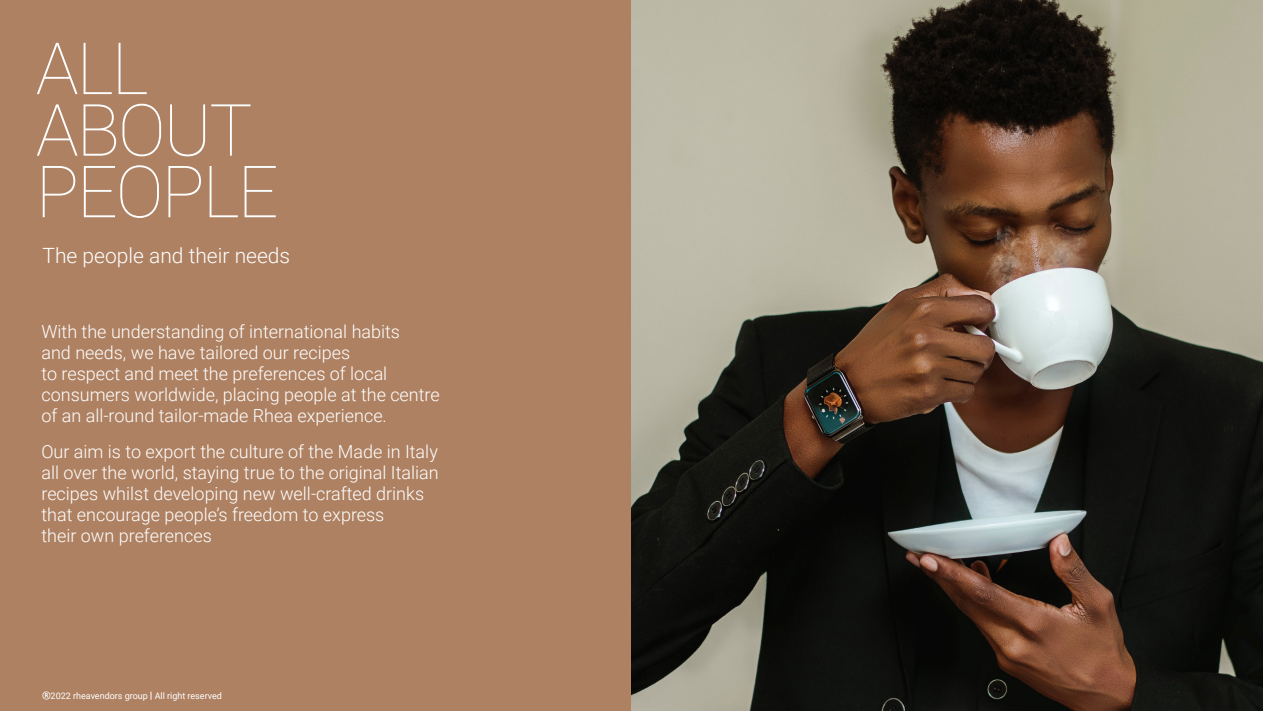
<style>
.page{position:relative;width:1263px;height:711px;background:#fff}
.page>*{position:absolute;margin:0;border:0;box-sizing:border-box;transform-origin:0 0}
.t1{font:100 72px/61.5px "Roboto";letter-spacing:-.03em;color:#fff}
.t2{font:300 21px "Roboto";color:#fff}
.t3{font:300 18px/21px "Roboto";color:#fff}
.t4{font:9px "Roboto";color:#fff}
.s1{font-family:"Andale Mono";font-size:13.5px}
</style>
<div class="page">
<img style="left:0;top:0;width:1263px;height:710px">
<h1 class="t1" style="left:36px;top:39px;width:244px">ALL<br>ABOUT<br>PEOPLE</h1>
<p class="t2" style="left:43px;top:243px;width:249px">The people and their needs</p>
<p class="t3" style="left:41px;top:321px;width:400px">With the understanding of international habits<br>and needs, we have tailored our recipes<br>to respect and meet the preferences of local consumers worldwide, placing people at the centre of an all-round tailor-made Rhea experience.</p>
<p class="t3" style="left:41px;top:441px;width:399px">Our aim is to export the culture of the Made in Italy all over the world, staying true to the original Italian recipes whilst developing new well-crafted drinks that encourage people’s freedom to express<br>their own preferences</p>
<p class="t4" style="left:43px;top:689px;width:181px"><span class="s1">®</span>2022 rheavendors group All right reserved</p>
</div>
